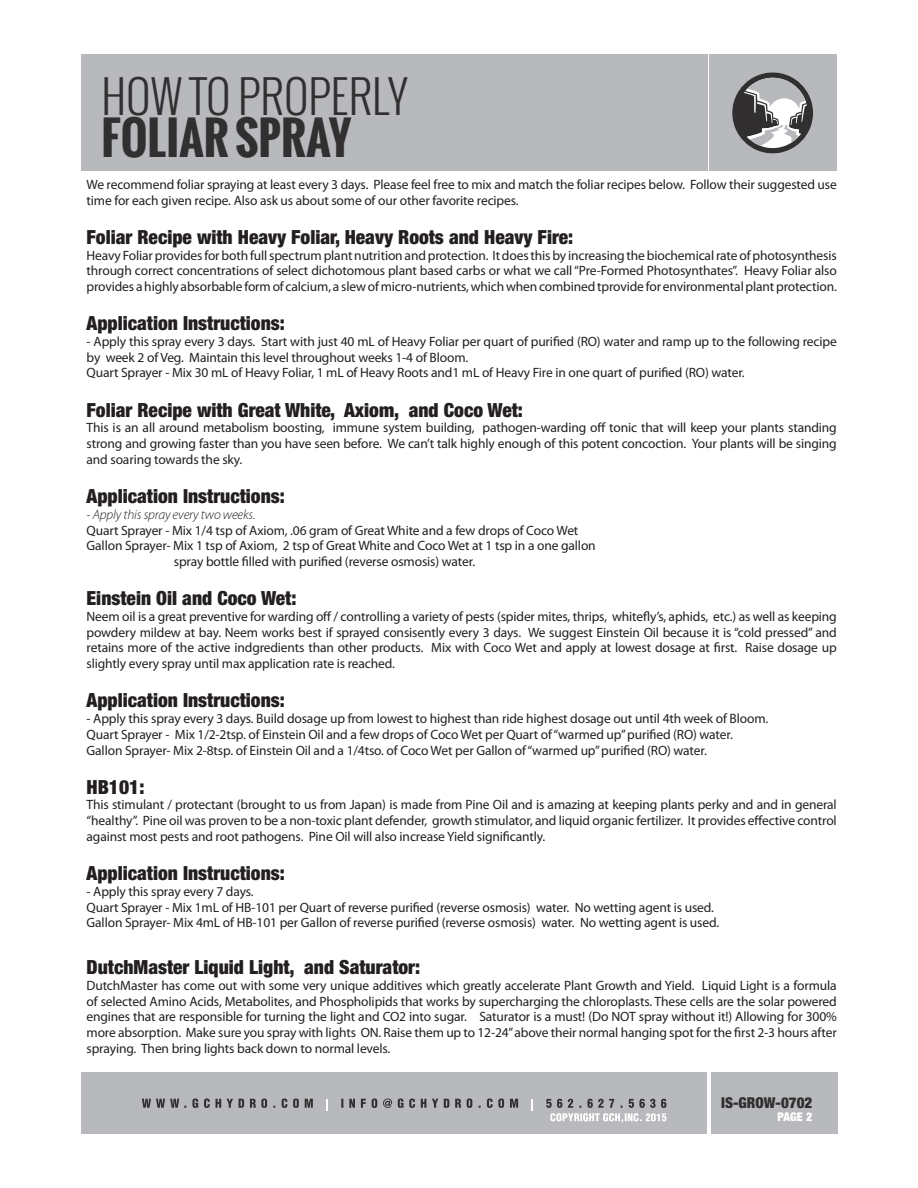
<style>
.page{position:relative;width:918px;height:1188px;background:#fff}
.page>*{position:absolute;margin:0;border:0;box-sizing:border-box;transform-origin:0 0}
.t1{font:300 45px "Oswald";color:#312f30}
.t2{font:700 45px "Oswald";color:#312f30}
.Header_-_main{font:900 condensed 19.5px "Helvetica Neue";color:#231f20}
.Paragraph_Style_2{font:900 condensed 15px "Helvetica Neue";color:#312f30}
.main_text{font:13.5px/15.8px "Myriad Pro";letter-spacing:-.01em;color:#231f20;text-align:justify}
.main_text-2{font:italic 300 13.5px "Myriad Pro";letter-spacing:-.01em;color:#231f20}
.Paragraph_Style_2-2{font:900 condensed 12px "Helvetica Neue";color:#fff}
</style>
<div class="page">
<div style="left:81px;top:55px;width:627px;height:116px;background:#b8b9bc"></div>
<div style="left:710px;top:55px;width:127px;height:116px;background:#b8b9bc"></div>
<svg style="left:732px;top:72px;width:81px;height:81px"></svg>
<div style="left:711px;top:1073px;width:127px;height:61px;background:#b8b9bc"></div>
<div style="left:81px;top:1073px;width:626px;height:61px;background:#b8b9bc"></div>
<svg style="left:546px;top:1099px;width:120px;height:24px"></svg>
<svg style="left:531px;top:1099px;width:2px;height:12px"></svg>
<svg style="left:341px;top:1099px;width:177px;height:9px"></svg>
<svg style="left:326px;top:1099px;width:2px;height:12px"></svg>
<svg style="left:142px;top:1099px;width:171px;height:9px"></svg>
<h1 class="t1" style="left:102px;top:66px;width:308px">HOW TO PROPERLY</h1>
<h1 class="t2" style="left:102px;top:105px;width:252px">FOLIAR SPRAY</h1>
<p class="main_text" style="left:87px;top:177px;width:752px">We recommend foliar spraying at least every 3 days. Please feel free to mix and match the foliar recipes below. Follow their suggested use time for each given recipe. Also ask us about some of our other favorite recipes.</p>
<p class="Header_-_main" style="left:87px;top:225px;width:488px">Foliar Recipe with Heavy Foliar, Heavy Roots and Heavy Fire:</p>
<p class="main_text" style="left:87px;top:247px;width:752px">Heavy Foliar provides for both full spectrum plant nutrition and protection. It does this by increasing the biochemical rate of photosynthesis through correct concentrations of select dichotomous plant based carbs or what we call “Pre-Formed Photosynthates”. Heavy Foliar also provides a highly absorbable form of calcium, a slew of micro-nutrients, which when combined tprovide for environmental plant protection.</p>
<p class="Header_-_main" style="left:87px;top:311px;width:200px">Application Instructions:</p>
<p class="main_text" style="left:87px;top:334px;width:752px">- Apply this spray every 3 days. Start with just 40 mL of Heavy Foliar per quart of purified (RO) water and ramp up to the following recipe by week 2 of Veg. Maintain this level throughout weeks 1-4 of Bloom.</p>
<p class="main_text" style="left:87px;top:365px;width:660px">Quart Sprayer - Mix 30 mL of Heavy Foliar, 1 mL of Heavy Roots and1 mL of Heavy Fire in one quart of purified (RO) water.</p>
<p class="Header_-_main" style="left:87px;top:398px;width:438px">Foliar Recipe with Great White, Axiom, and Coco Wet:</p>
<p class="main_text" style="left:87px;top:420px;width:752px">This is an all around metabolism boosting, immune system building, pathogen-warding off tonic that will keep your plants standing strong and growing faster than you have seen before. We can’t talk highly enough of this potent concoction. Your plants will be singing and soaring towards the sky.</p>
<p class="Header_-_main" style="left:87px;top:484px;width:200px">Application Instructions:</p>
<p class="main_text-2" style="left:87px;top:507px;width:170px">- Apply this spray every two weeks.</p>
<p class="main_text" style="left:87px;top:522px;width:493px">Quart Sprayer - Mix 1/4 tsp of Axiom, .06 gram of Great White and a few drops of Coco Wet</p>
<p class="main_text" style="left:87px;top:538px;width:511px">Gallon Sprayer- Mix 1 tsp of Axiom, 2 tsp of Great White and Coco Wet at 1 tsp in a one gallon</p>
<p class="main_text" style="left:174px;top:554px;width:303px">spray bottle filled with purified (reverse osmosis) water.</p>
<p class="Header_-_main" style="left:87px;top:586px;width:211px">Einstein Oil and Coco Wet:</p>
<p class="main_text" style="left:87px;top:609px;width:752px">Neem oil is a great preventive for warding off / controlling a variety of pests (spider mites, thrips, whitefly’s, aphids, etc.) as well as keeping powdery mildew at bay. Neem works best if sprayed consisently every 3 days. We suggest Einstein Oil because it is “cold pressed” and retains more of the active indgredients than other products. Mix with Coco Wet and apply at lowest dosage at first. Raise dosage up slightly every spray until max application rate is reached.</p>
<p class="Header_-_main" style="left:87px;top:688px;width:200px">Application Instructions:</p>
<p class="main_text" style="left:87px;top:711px;width:683px">- Apply this spray every 3 days. Build dosage up from lowest to highest than ride highest dosage out until 4th week of Bloom.</p>
<p class="main_text" style="left:87px;top:727px;width:648px">Quart Sprayer - Mix 1/2-2tsp. of Einstein Oil and a few drops of Coco Wet per Quart of “warmed up” purified (RO) water.</p>
<p class="main_text" style="left:87px;top:742px;width:622px">Gallon Sprayer- Mix 2-8tsp. of Einstein Oil and a 1/4tso. of Coco Wet per Gallon of “warmed up” purified (RO) water.</p>
<p class="Header_-_main" style="left:87px;top:775px;width:59px">HB101:</p>
<p class="main_text" style="left:87px;top:797px;width:752px">This stimulant / protectant (brought to us from Japan) is made from Pine Oil and is amazing at keeping plants perky and and in general “healthy”. Pine oil was proven to be a non-toxic plant defender, growth stimulator, and liquid organic fertilizer. It provides effective control against most pests and root pathogens. Pine Oil will also increase Yield significantly.</p>
<p class="Header_-_main" style="left:87px;top:861px;width:200px">Application Instructions:</p>
<p class="main_text" style="left:87px;top:884px;width:169px">- Apply this spray every 7 days.</p>
<p class="main_text" style="left:87px;top:899px;width:629px">Quart Sprayer - Mix 1mL of HB-101 per Quart of reverse purified (reverse osmosis) water. No wetting agent is used.</p>
<p class="main_text" style="left:87px;top:915px;width:634px">Gallon Sprayer- Mix 4mL of HB-101 per Gallon of reverse purified (reverse osmosis) water. No wetting agent is used.</p>
<p class="Header_-_main" style="left:87px;top:955px;width:335px">DutchMaster Liquid Light, and Saturator:</p>
<p class="main_text" style="left:87px;top:978px;width:752px">DutchMaster has come out with some very unique additives which greatly accelerate Plant Growth and Yield. Liquid Light is a formula of selected Amino Acids, Metabolites, and Phospholipids that works by supercharging the chloroplasts. These cells are the solar powered engines that are responsible for turning the light and CO2 into sugar. Saturator is a must! (Do NOT spray without it!) Allowing for 300% more absorption. Make sure you spray with lights ON. Raise them up to 12-24” above their normal hanging spot for the first 2-3 hours after spraying. Then bring lights back down to normal levels.</p>
<p class="Paragraph_Style_2" style="left:721px;top:1093px;width:93px">IS-GROW-0702</p>
<p class="Paragraph_Style_2-2" style="left:778px;top:1110px;width:36px">PAGE 2</p>
</div>
